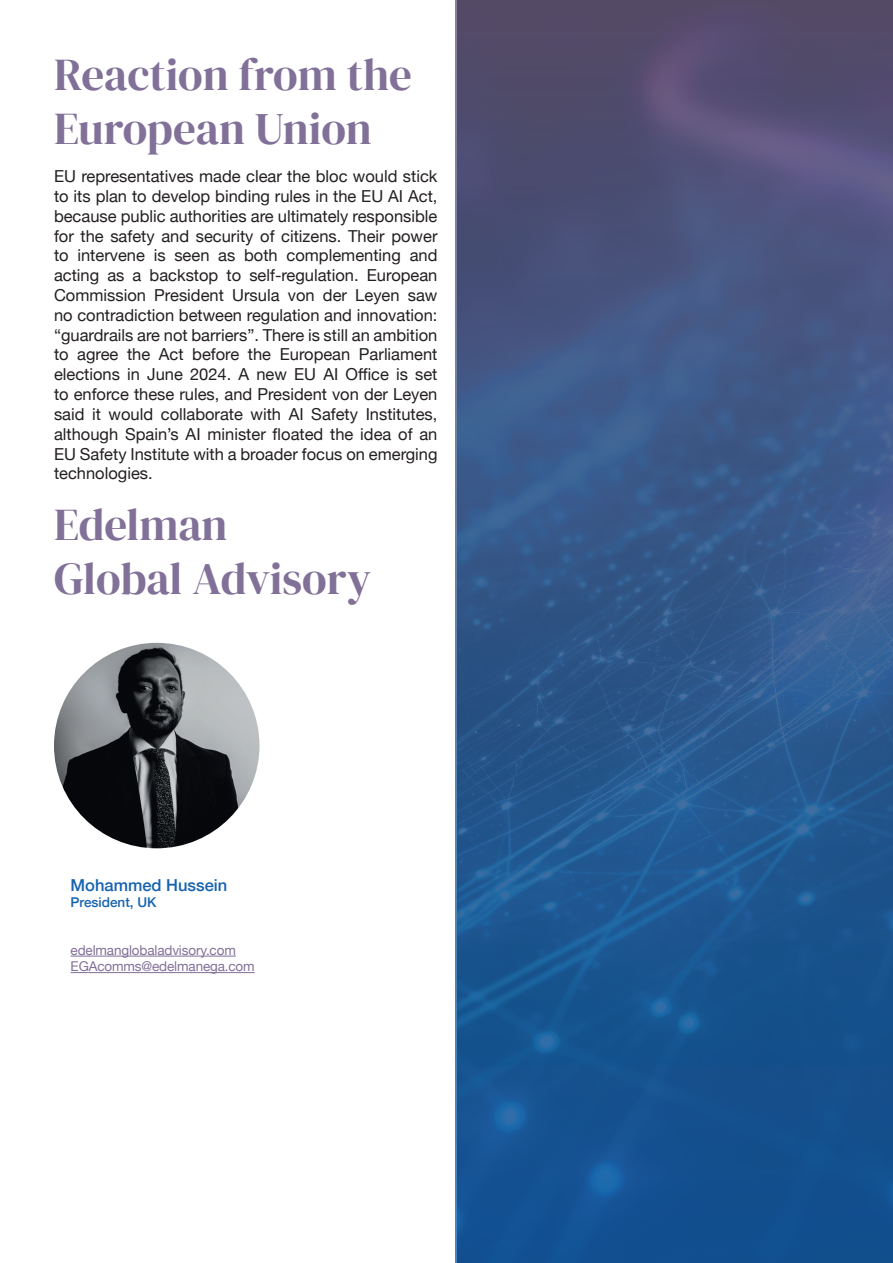
<style>
.page{position:relative;width:893px;height:1263px;background:#fff}
.page>*{position:absolute;margin:0;border:0;box-sizing:border-box;transform-origin:0 0}
.t1{font:45px/54px "DM Serif Display";color:#817098}
.t2{font:16.5px/19.8px "Helvetica Neue";color:#231f20;text-align:justify}
.t3{font:500 16.5px "Helvetica Neue";color:#1663af}
.t4{font:13.5px/16.5px "Helvetica Neue";letter-spacing:-.01em;color:#817098}
.t5{font:500 13.5px "Helvetica Neue";color:#1663af}
</style>
<div class="page">
<svg style="left:455px;top:1px;width:438px;height:1262px;background:#325588"></svg>
<img style="left:54px;top:643px;width:205px;height:205px;border-radius:103px">
<hr style="left:71px;top:956px;width:165px;height:1px;background:#817098">
<hr style="left:71px;top:972px;width:184px;height:1px;background:#817098">
<h1 class="t1" style="left:54px;top:48px;width:359px">Reaction from the<br>European Union</h1>
<p class="t2" style="left:54px;top:167px;width:385px">EU representatives made clear the bloc would stick to its plan to develop binding rules in the EU AI Act, because public authorities are ultimately responsible for the safety and security of citizens. Their power to intervene is seen as both complementing and acting as a backstop to self-regulation. European Commission President Ursula von der Leyen saw no contradiction between regulation and innovation: “guardrails are not barriers”. There is still an ambition to agree the Act before the European Parliament elections in June 2024. A new EU AI Office is set to enforce these rules, and President von der Leyen said it would collaborate with AI Safety Institutes, although Spain’s AI minister floated the idea of an EU Safety Institute with a broader focus on emerging technologies.</p>
<h1 class="t1" style="left:54px;top:498px;width:319px">Edelman<br>Global Advisory</h1>
<p class="t3" style="left:71px;top:871px;width:158px">Mohammed Hussein</p>
<p class="t5" style="left:71px;top:891px;width:87px">President, UK</p>
<p class="t4" style="left:71px;top:942px;width:186px">edelmanglobaladvisory.com<br>EGAcomms@edelmanega.com</p>
</div>
